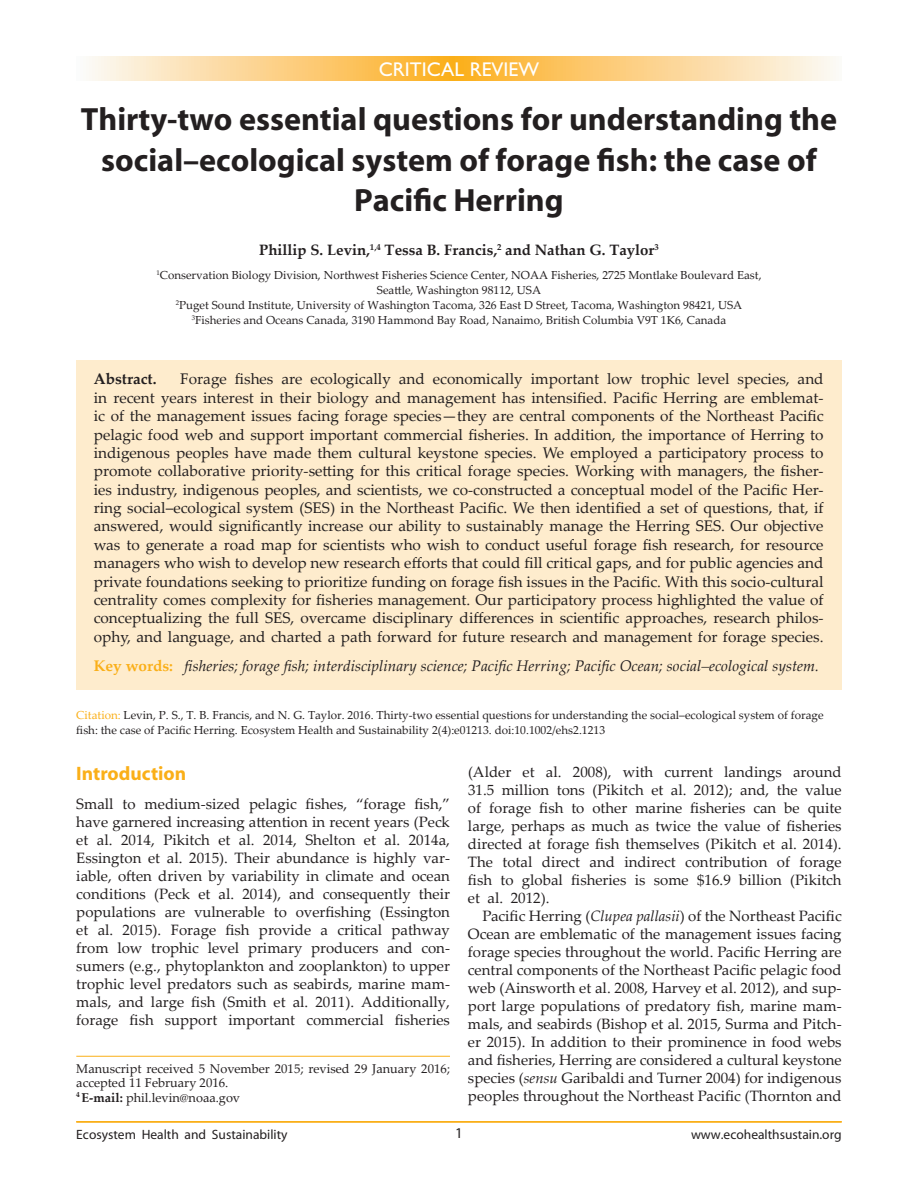
<style>
.page{position:relative;width:918px;height:1188px;background:#fff}
.page>*{position:absolute;margin:0;border:0;box-sizing:border-box;transform-origin:0 0}
.t1{font:700 32.25px/40.5px "Myriad";color:#231f20;text-align:center}
.t2{font:19.95px "Gill Sans";color:#fff}
.t3{font:700 19.5px "Myriad";color:#faaf18}
.t4{font:15.3px/18.3px "Palatino Linotype";color:#231f20;text-align:justify}
.t5{font:italic 15.3px "Palatino Linotype";color:#231f20}
.t6{font:700 15.3px "Palatino Linotype";color:#231f20}
.t7{font:15px/18px "Palatino Linotype";color:#231f20;text-align:justify}
.t8{font:700 15px "Palatino Linotype";color:#231f20}
.t9{font:15px "Myriad";color:#231f20}
.t10{font:13.5px "Myriad";color:#231f20}
.t11{font:12.75px/14.2px "Palatino Linotype";color:#231f20}
.t12{font:11.7px/15px "Palatino Linotype";color:#231f20;text-align:center}
.s1{font-weight:700;font-style:normal;color:#faaf18}
.s2{color:#faaf18}
.s3{font-weight:700}
.s4{font-style:italic}
</style>
<div class="page">
<div style="left:76px;top:360px;width:766px;height:329px;background:#feeccd"></div>
<hr style="left:76px;top:1056px;width:374px;height:1px;background:#faaf18">
<svg style="left:89px;top:56px;width:747px;height:24px;background:#fcd288"></svg>
<hr style="left:76px;top:1121px;width:766px;height:2px;background:#faaf18">
<h2 class="t2" style="left:379px;top:58px;width:162px">CRITICAL REVIEW</h2>
<h1 class="t1" style="left:81px;top:100px;width:758px">Thirty-two essential questions for understanding the social–ecological system of forage fish: the case of<br>Pacific Herring</h1>
<p class="t8" style="left:259px;top:239px;width:401px">Phillip S. Levin,<sup>1,4</sup> Tessa B. Francis,<sup>2</sup> and Nathan G. Taylor<sup>3</sup></p>
<p class="t12" style="left:156px;top:267px;width:607px"><sup>1</sup>Conservation Biology Division, Northwest Fisheries Science Center, NOAA Fisheries, 2725 Montlake Boulevard East, Seattle, Washington 98112, USA<br><sup>2</sup>Puget Sound Institute, University of Washington Tacoma, 326 East D Street, Tacoma, Washington 98421, USA <sup>3</sup>Fisheries and Oceans Canada, 3190 Hammond Bay Road, Nanaimo, British Columbia V9T 1K6, Canada</p>
<p class="t4" style="left:94px;top:370px;width:731px;text-indent:87px">Forage fishes are ecologically and economically important low trophic level species, and in recent years interest in their biology and management has intensified. Pacific Herring are emblemat&shy;ic of the management issues facing forage species—they are central components of the Northeast Pacific pelagic food web and support important commercial fisheries. In addition, the importance of Herring to indigenous peoples have made them cultural keystone species. We employed a participatory process to promote collaborative priority-setting for this critical forage species. Working with managers, the fisher&shy;ies industry, indigenous peoples, and scientists, we co-constructed a conceptual model of the Pacific Her&shy;ring social–ecological system (SES) in the Northeast Pacific. We then identified a set of questions, that, if answered, would significantly increase our ability to sustainably manage the Herring SES. Our objective was to generate a road map for scientists who wish to conduct useful forage fish research, for resource managers who wish to develop new research efforts that could fill critical gaps, and for public agencies and private foundations seeking to prioritize funding on forage fish issues in the Pacific. With this socio-cultural centrality comes complexity for fisheries management. Our participatory process highlighted the value of conceptualizing the full SES, overcame disciplinary differences in scientific approaches, research philos&shy;ophy, and language, and charted a path forward for future research and management for forage species.</p>
<p class="t5" style="left:94px;top:655px;width:727px"><span class="s1">Key words:</span> fisheries; forage fish; interdisciplinary science; Pacific Herring; Pacific Ocean; social–ecological system.</p>
<p class="t6" style="left:94px;top:368px;width:64px">Abstract.</p>
<p class="t12" style="left:76px;top:707px;width:749px;text-align:left"><span class="s2">Citation:</span> Levin, P. S., T. B. Francis, and N. G. Taylor. 2016. Thirty-two essential questions for understanding the social–ecological system of forage fish: the case of Pacific Herring. Ecosystem Health and Sustainability 2(4):e01213. doi:10.1002/ehs2.1213</p>
<h3 class="t3" style="left:76px;top:764px;width:111px">Introduction</h3>
<p class="t7" style="left:76px;top:794px;width:375px">Small to medium-sized pelagic fishes, “forage fish,” have garnered increasing attention in recent years (Peck et al. 2014, Pikitch et al. 2014, Shelton et al. 2014a, Essington et al. 2015). Their abundance is highly var&shy;iable, often driven by variability in climate and ocean conditions (Peck et al. 2014), and consequently their populations are vulnerable to overfishing (Essington et al. 2015). Forage fish provide a critical pathway from low trophic level primary producers and con&shy;sumers (e.g., phytoplankton and zooplankton) to upper trophic level predators such as seabirds, marine mam&shy;mals, and large fish (Smith et al. 2011). Additionally, forage fish support important commercial fisheries</p>
<p class="t11" style="left:76px;top:1061px;width:375px">Manuscript received 5 November 2015; revised 29 January 2016; accepted 11 February 2016.<br><sup>4</sup> <span class="s3">E-mail:</span> phil.levin@noaa.gov</p>
<p class="t7" style="left:468px;top:762px;width:375px">(Alder et al. 2008), with current landings around 31.5 million tons (Pikitch et al. 2012); and, the value of forage fish to other marine fisheries can be quite large, perhaps as much as twice the value of fisheries directed at forage fish themselves (Pikitch et al. 2014).<br>The total direct and indirect contribution of forage fish to global fisheries is some $16.9 billion (Pikitch et al. 2012).</p>
<p class="t7" style="left:468px;top:906px;width:375px;text-indent:15px">Pacific Herring (<span class="s4">Clupea pallasii</span>) of the Northeast Pacific Ocean are emblematic of the management issues facing forage species throughout the world. Pacific Herring are central components of the Northeast Pacific pelagic food web (Ainsworth et al. 2008, Harvey et al. 2012), and sup&shy;port large populations of predatory fish, marine mam&shy;mals, and seabirds (Bishop et al. 2015, Surma and Pitch&shy;er 2015). In addition to their prominence in food webs and fisheries, Herring are considered a cultural keystone species (<span class="s4">sensu</span> Garibaldi and Turner 2004) for indigenous peoples throughout the Northeast Pacific (Thornton and</p>
<p class="t9" style="left:455px;top:1125px;width:9px">1</p>
<p class="t10" style="left:76px;top:1128px;width:213px">Ecosystem Health and Sustainability</p>
<p class="t10" style="left:691px;top:1128px;width:152px">www.ecohealthsustain.org</p>
</div>
